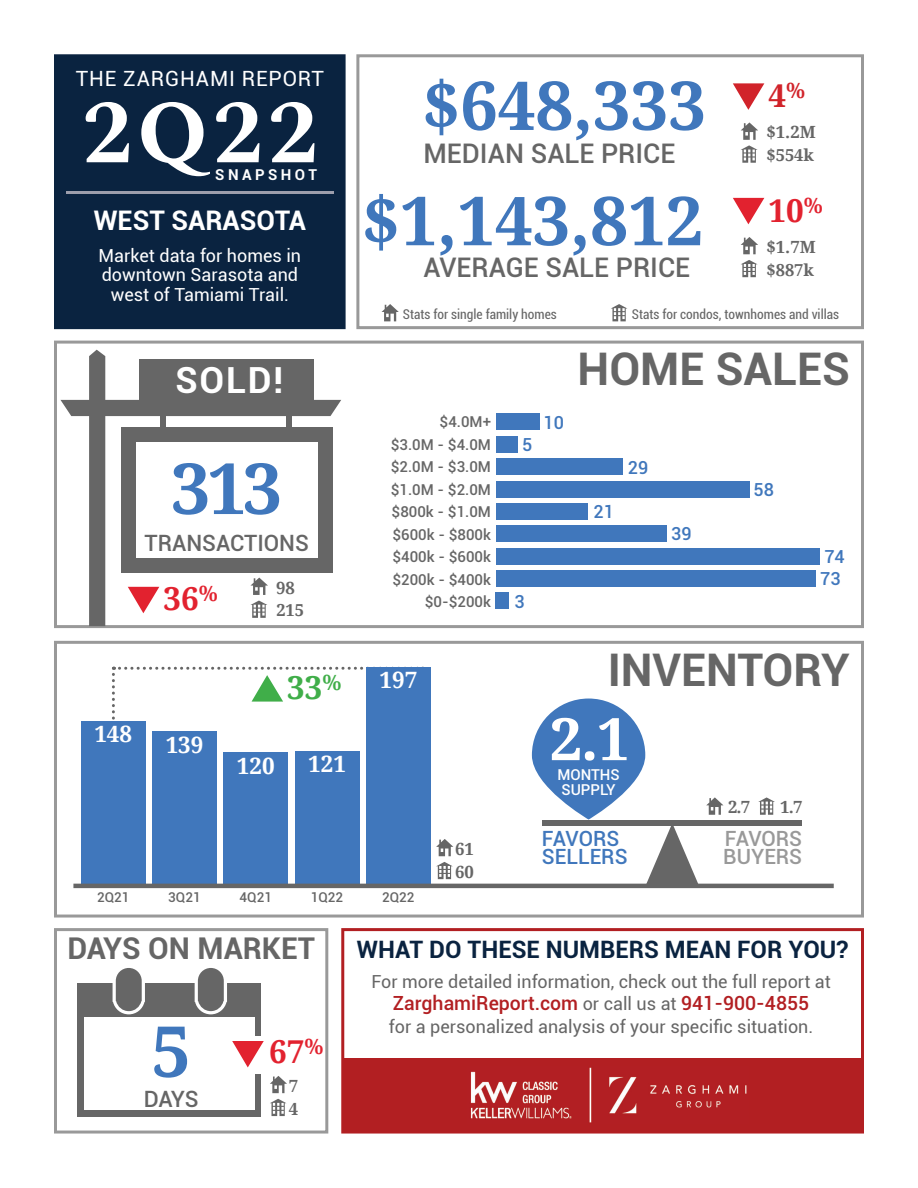
<style>
.page{position:relative;width:918px;height:1188px;background:#fff}
.page>*{position:absolute;margin:0;border:0;box-sizing:border-box;transform-origin:0 0}
.t1{font:700 90px "Spectral";color:#fff}
.t2{font:700 70.5px "Droid Serif";color:#4077bc}
.t3{font:700 67.5px/115.4px "Droid Serif";color:#4077bc;text-align:right}
.t4{font:700 58.5px "Droid Serif";color:#fff}
.t5{font:700 45px "Roboto";color:#666}
.t6{font:700 36px "Roboto";color:#fff}
.t7{font:700 31.5px "Droid Serif";color:#e2222f}
.t8{font:700 31.5px "Droid Serif";color:#40ae49}
.t9{font:700 31.5px "Droid Serif";color:#d1232a}
.t10{font:700 30px "Roboto";color:#666}
.t11{font:500 27px "Roboto";color:#666}
.t12{font:700 27px "Roboto";color:#fff}
.t13{font:700 24px "Roboto";color:#0a2340}
.t14{font:500 22.5px "Roboto";color:#666}
.t15{font:700 22.5px "Droid Serif";color:#fff}
.t16{font:21px "Roboto";letter-spacing:.04em;color:#fff}
.t17{font:500 21px/18px "Roboto";color:#4077bc}
.t18{font:500 21px/18px "Roboto";color:#999}
.t19{font:500 19.5px "Roboto";color:#b21f22}
.t20{font:18px "Roboto";color:#666}
.t21{font:18px/19.5px "Roboto";color:#fff;text-align:center}
.t22{font:500 18px "Roboto";color:#4077bc}
.t23{font:700 16.8px/23px "Droid Serif";color:#666}
.t24{font:700 16.5px "Droid Serif";color:#666}
.t25{font:500 15px/22.5px "Roboto";color:#666;text-align:right}
.t26{font:500 15px/15px "Roboto";color:#fff}
.t27{font:700 15px "Roboto";letter-spacing:.23em;color:#fff}
.t28{font:condensed 13.5px "Roboto";color:#666}
.t29{font:500 13.5px "Roboto";color:#666}
.s1{font-weight:400;font-size:18px;color:#666}
</style>
<div class="page">
<div style="left:54px;top:641px;width:810px;height:277px;border:3px solid #999"></div>
<svg style="left:112px;top:667px;width:311px;height:125px"></svg>
<div style="left:81px;top:721px;width:65px;height:163px;background:#4077bc"></div>
<div style="left:152px;top:731px;width:65px;height:153px;background:#4077bc"></div>
<div style="left:224px;top:752px;width:64px;height:132px;background:#4077bc"></div>
<div style="left:295px;top:751px;width:64px;height:133px;background:#4077bc"></div>
<div style="left:366px;top:668px;width:65px;height:216px;background:#4077bc"></div>
<div style="left:496px;top:570px;width:319px;height:17px;background:#4077bc"></div>
<div style="left:496px;top:548px;width:324px;height:16px;background:#4077bc"></div>
<div style="left:496px;top:525px;width:170px;height:17px;background:#4077bc"></div>
<div style="left:496px;top:503px;width:92px;height:17px;background:#4077bc"></div>
<div style="left:496px;top:481px;width:254px;height:16px;background:#4077bc"></div>
<div style="left:496px;top:458px;width:127px;height:17px;background:#4077bc"></div>
<div style="left:496px;top:436px;width:22px;height:17px;background:#4077bc"></div>
<div style="left:496px;top:414px;width:44px;height:16px;background:#4077bc"></div>
<div style="left:496px;top:592px;width:13px;height:17px;background:#4077bc"></div>
<div style="left:356px;top:54px;width:508px;height:275px;border:3px solid #999"></div>
<div style="left:56px;top:56px;width:288px;height:272px;background:#0a2340"></div>
<div style="left:54px;top:54px;width:292px;height:275px;border:3px solid #0a2340"></div>
<hr style="left:66px;top:191px;width:268px;height:3px;background:#9d9eac">
<div style="left:54px;top:341px;width:810px;height:287px;border:3px solid #999"></div>
<hr style="left:73px;top:884px;width:761px;height:4px;background:#666">
<svg style="left:706px;top:797px;width:17px;height:18px"></svg>
<div style="left:543px;top:821px;width:259px;height:5px;background:#666"></div>
<svg style="left:645px;top:826px;width:54px;height:58px"></svg>
<div style="left:532px;top:699px;width:113px;height:121px;background:#4077bc;border-radius:57px"></div>
<svg style="left:758px;top:797px;width:17px;height:18px"></svg>
<div style="left:54px;top:928px;width:274px;height:206px;border:3px solid #999"></div>
<div style="left:341px;top:928px;width:523px;height:206px;border:3px solid #b21f22"></div>
<svg style="left:382px;top:304px;width:17px;height:17px"></svg>
<svg style="left:611px;top:304px;width:16px;height:17px"></svg>
<div style="left:78px;top:983px;width:183px;height:134px;background:#666"></div>
<div style="left:84px;top:1018px;width:171px;height:92px;background:#fff"></div>
<svg style="left:113px;top:968px;width:32px;height:46px"></svg>
<svg style="left:195px;top:968px;width:32px;height:46px"></svg>
<svg style="left:270px;top:1076px;width:17px;height:17px"></svg>
<svg style="left:270px;top:1099px;width:16px;height:17px"></svg>
<svg style="left:436px;top:839px;width:17px;height:17px"></svg>
<svg style="left:436px;top:862px;width:17px;height:17px"></svg>
<div style="left:343px;top:1058px;width:521px;height:73px;background:#b21f22"></div>
<img style="left:470px;top:1067px;width:277px;height:56px">
<svg style="left:733px;top:198px;width:31px;height:26px"></svg>
<svg style="left:741px;top:237px;width:17px;height:17px"></svg>
<svg style="left:741px;top:260px;width:17px;height:17px"></svg>
<svg style="left:733px;top:83px;width:31px;height:27px"></svg>
<svg style="left:741px;top:123px;width:17px;height:40px"></svg>
<div style="left:232px;top:1036px;width:89px;height:37px;background:#fff"></div>
<svg style="left:232px;top:1041px;width:32px;height:26px"></svg>
<svg style="left:60px;top:350px;width:281px;height:276px"></svg>
<p class="t16" style="left:76px;top:64px;width:250px">THE ZARGHAMI REPORT</p>
<h1 class="t1" style="left:82px;top:67px;width:237px">2Q22</h1>
<p class="t27" style="left:215px;top:164px;width:103px">SNAPSHOT</p>
<h3 class="t12" style="left:94px;top:201px;width:214px">WEST SARASOTA</h3>
<p class="t21" style="left:99px;top:245px;width:204px">Market data for homes in downtown Sarasota and west of Tamiami Trail.</p>
<h3 class="t6" style="left:175px;top:355px;width:109px">SOLD!</h3>
<h2 class="t2" style="left:171px;top:448px;width:113px">313</h2>
<p class="t14" style="left:145px;top:527px;width:166px">TRANSACTIONS</p>
<p class="t15" style="left:94px;top:721px;width:39px">148</p>
<h3 class="t7" style="left:163px;top:581px;width:56px">36<sup>%</sup></h3>
<p class="t23" style="left:276px;top:576px;width:20px">98</p>
<p class="t24" style="left:276px;top:601px;width:29px">215</p>
<p class="t15" style="left:166px;top:732px;width:39px">139</p>
<h3 class="t8" style="left:287px;top:669px;width:56px">33<sup>%</sup></h3>
<p class="t15" style="left:237px;top:753px;width:39px">120</p>
<p class="t15" style="left:308px;top:751px;width:39px">121</p>
<p class="t29" style="left:97px;top:888px;width:34px">2Q21</p>
<p class="t29" style="left:168px;top:888px;width:34px">3Q21</p>
<p class="t29" style="left:240px;top:888px;width:34px">4Q21</p>
<p class="t29" style="left:311px;top:888px;width:34px">1Q22</p>
<h3 class="t3" style="left:362px;top:49px;width:346px">$648,333 $1,143,812</h3>
<h3 class="t11" style="left:423px;top:134px;width:254px">MEDIAN SALE PRICE</h3>
<h3 class="t11" style="left:423px;top:248px;width:268px">AVERAGE SALE PRICE</h3>
<h3 class="t9" style="left:769px;top:78px;width:38px">4<sup>%</sup></h3>
<p class="t23" style="left:766px;top:121px;width:51px">$1.2M</p>
<p class="t24" style="left:767px;top:146px;width:49px">$554k</p>
<h3 class="t7" style="left:769px;top:192px;width:56px">10<sup>%</sup></h3>
<p class="t23" style="left:766px;top:236px;width:51px">$1.7M</p>
<p class="t24" style="left:767px;top:260px;width:49px">$887k</p>
<p class="t28" style="left:403px;top:305px;width:156px">Stats for single family homes</p>
<p class="t28" style="left:632px;top:305px;width:209px">Stats for condos, townhomes and villas</p>
<p class="t25" style="left:391px;top:410px;width:102px">$4.0M+<br>$3.0M - $4.0M $2.0M - $3.0M $1.0M - $2.0M $800k - $1.0M $600k - $800k $400k - $600k $200k - $400k $0-$200k</p>
<p class="t15" style="left:380px;top:667px;width:39px">197</p>
<p class="t29" style="left:382px;top:888px;width:34px">2Q22</p>
<p class="t23" style="left:455px;top:838px;width:20px">61<br>60</p>
<p class="t22" style="left:522px;top:432px;width:12px">5</p>
<p class="t22" style="left:544px;top:410px;width:22px">10</p>
<p class="t22" style="left:514px;top:588px;width:12px">3</p>
<h3 class="t5" style="left:578px;top:338px;width:274px">HOME SALES</h3>
<p class="t22" style="left:593px;top:499px;width:22px">21</p>
<p class="t22" style="left:628px;top:455px;width:22px">29</p>
<p class="t22" style="left:671px;top:521px;width:22px">39</p>
<p class="t22" style="left:753px;top:477px;width:22px">58</p>
<p class="t22" style="left:824px;top:544px;width:22px">74</p>
<p class="t22" style="left:820px;top:566px;width:22px">73</p>
<h3 class="t5" style="left:608px;top:639px;width:244px">INVENTORY</h3>
<h3 class="t4" style="left:550px;top:706px;width:81px">2.1</h3>
<p class="t26" style="left:557px;top:767px;width:64px">MONTHS<br>SUPPLY</p>
<p class="t23" style="left:728px;top:796px;width:24px">2.7</p>
<p class="t23" style="left:780px;top:796px;width:24px">1.7</p>
<p class="t17" style="left:542px;top:828px;width:87px">FAVORS<br>SELLERS</p>
<p class="t18" style="left:723px;top:828px;width:80px">FAVORS<br>BUYERS</p>
<h3 class="t10" style="left:67px;top:927px;width:249px">DAYS ON MARKET</h3>
<h3 class="t13" style="left:357px;top:932px;width:493px">WHAT DO THESE NUMBERS MEAN FOR YOU?</h3>
<h2 class="t2" style="left:151px;top:1011px;width:41px">5</h2>
<p class="t14" style="left:144px;top:1083px;width:56px">DAYS</p>
<p class="t23" style="left:289px;top:1075px;width:11px">7<br>4</p>
<h3 class="t7" style="left:269px;top:1034px;width:56px">67<sup>%</sup></h3>
<p class="t20" style="left:371px;top:969px;width:461px">For more detailed information, check out the full report at</p>
<p class="t19" style="left:393px;top:990px;width:418px">ZarghamiReport.com <span class="s1">or call us at</span> 941-900-4855</p>
<p class="t20" style="left:389px;top:1014px;width:426px">for a personalized analysis of your specific situation.</p>
</div>
